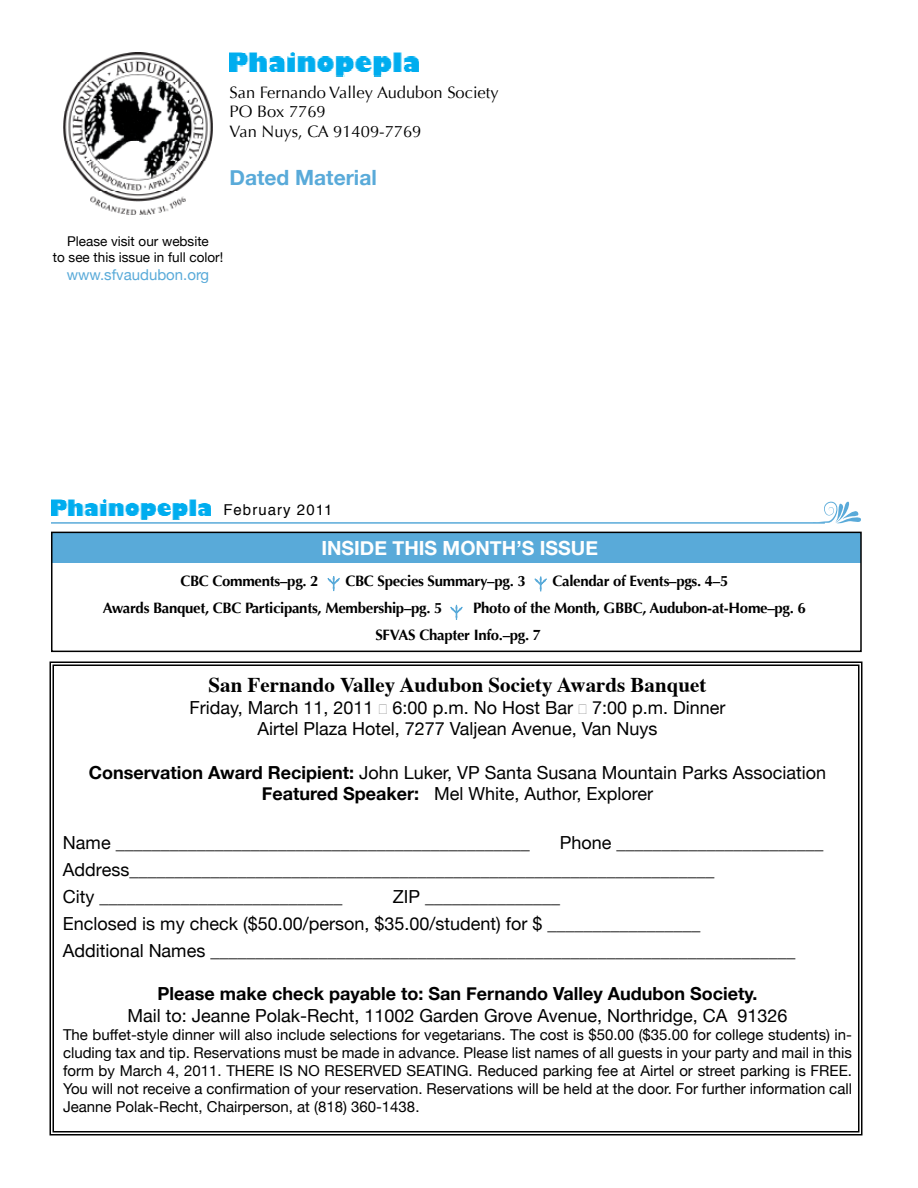
<style>
.page{position:relative;width:918px;height:1188px;background:#fff}
.page>*{position:absolute;margin:0;border:0;box-sizing:border-box;transform-origin:0 0}
.t1{font:700 21px "Times";color:#000}
.t2{font:700 21px "Helvetica Neue";color:#59aad9}
.t3{font:700 19.5px "Helvetica Neue";color:#fff}
.t4{font:18px/27px "Helvetica Neue";color:#000;text-align:center}
.t5{font:700 18px "Helvetica Neue";color:#000}
.t6{font:16.5px/19.5px "Optima";color:#000}
.t7{font:15px/18px "Helvetica Neue";color:#000;text-align:justify}
.t8{font:700 15px/27px "Optima";letter-spacing:-.02em;color:#000}
.t9{font:15px "Helvetica Neue";color:#59aad9}
.t10{font:15px "Helvetica";letter-spacing:.07em;color:#000}
.t11{font:13.5px/16.2px "Helvetica Neue";color:#000;text-align:center}
.s1{font-weight:700}
</style>
<div class="page">
<img style="left:63px;top:53px;width:149px;height:161px">
<img style="left:230px;top:53px;width:189px;height:24px">
<hr style="left:51px;top:522px;width:774px;height:2px;background:#59aad9">
<svg style="left:813px;top:501px;width:48px;height:23px"></svg>
<img style="left:51px;top:499px;width:159px;height:21px">
<div style="left:51px;top:532px;width:810px;height:30px;background:#59aad9"></div>
<div style="left:51px;top:532px;width:811px;height:120px;border:2px solid #000"></div>
<svg style="left:534px;top:577px;width:13px;height:14px"></svg>
<svg style="left:327px;top:576px;width:13px;height:15px"></svg>
<svg style="left:450px;top:605px;width:13px;height:15px"></svg>
<svg style="left:49px;top:661px;width:814px;height:475px"></svg>
<p class="t6" style="left:230px;top:83px;width:271px">San Fernando Valley Audubon Society<br>PO Box 7769<br>Van Nuys, CA 91409-7769</p>
<p class="t2" style="left:230px;top:164px;width:149px">Dated Material</p>
<p class="t11" style="left:53px;top:233px;width:172px">Please visit our website<br>to see this issue in full color!</p>
<p class="t9" style="left:67px;top:266px;width:144px">www.sfvaudubon.org</p>
<p class="t10" style="left:223px;top:497px;width:111px">February 2011</p>
<p class="t3" style="left:321px;top:536px;width:278px">INSIDE THIS MONTH’S ISSUE</p>
<p class="t8" style="left:180px;top:568px;width:140px">CBC Comments–pg. 2</p>
<p class="t8" style="left:345px;top:568px;width:182px">CBC Species Summary–pg. 3</p>
<p class="t8" style="left:553px;top:568px;width:177px">Calendar of Events–pgs. 4–5</p>
<p class="t8" style="left:103px;top:595px;width:341px">Awards Banquet, CBC Participants, Membership–pg. 5</p>
<p class="t8" style="left:375px;top:595px;width:432px;text-indent:98px">Photo of the Month, GBBC, Audubon-at-H ome–pg. 6<br>SFVAS Chapter Info.–pg. 7</p>
<p class="t1" style="left:209px;top:665px;width:499px">San Fernando Valley Audubon Society Awards Banquet</p>
<p class="t4" style="left:190px;top:696px;width:537px;line-height:21.6px">Friday, March 11, 2011 ∙ 6:00 p.m. No Host Bar ∙ 7:00 p.m. Dinner<br>Airtel Plaza Hotel, 7277 Valjean Avenue, Van Nuys</p>
<p class="t4" style="left:89px;top:761px;width:739px;line-height:21.6px"><span class="s1">Conservation Award Recipient:</span> John Luker, VP Santa Susana Mountain Parks Association<br><span class="s1">Featured Speaker:</span> Mel White, Author, Explorer</p>
<p class="t4" style="left:63px;top:829px;width:468px">Name ______________________________________________</p>
<p class="t4" style="left:63px;top:829px;width:762px;text-align:left;text-indent:497px">Phone _______________________<br>Address_________________________________________________________________<br>City ___________________________</p>
<p class="t4" style="left:63px;top:883px;width:734px;text-align:left;text-indent:330px">ZIP _______________<br>Enclosed is my check ($50.00/person, $35.00/student) for $ _________________<br>Additional Names _________________________________________________________________</p>
<p class="t5" style="left:157px;top:982px;width:601px">Please make check payable to: San Fernando Valley Audubon Society.</p>
<p class="t4" style="left:128px;top:1002px;width:661px">Mail to: Jeanne Polak-Recht, 11002 Garden Grove Avenue, Northridge, CA 91326</p>
<p class="t7" style="left:63px;top:1025px;width:791px">The buffet-style dinner will also include selections for vegetarians. The cost is $50.00 ($35.00 for college students) in&shy;cluding tax and tip. Reservations must be made in advance. Please list names of all guests in your party and mail in this form by March 4, 2011. THERE IS NO RESERVED SEATING. Reduced parking fee at Airtel or street parking is FREE.<br>You will not receive a confirmation of your reservation. Reservations will be held at the door. For further information call Jeanne Polak-Recht, Chairperson, at (818) 360-1438.</p>
</div>
